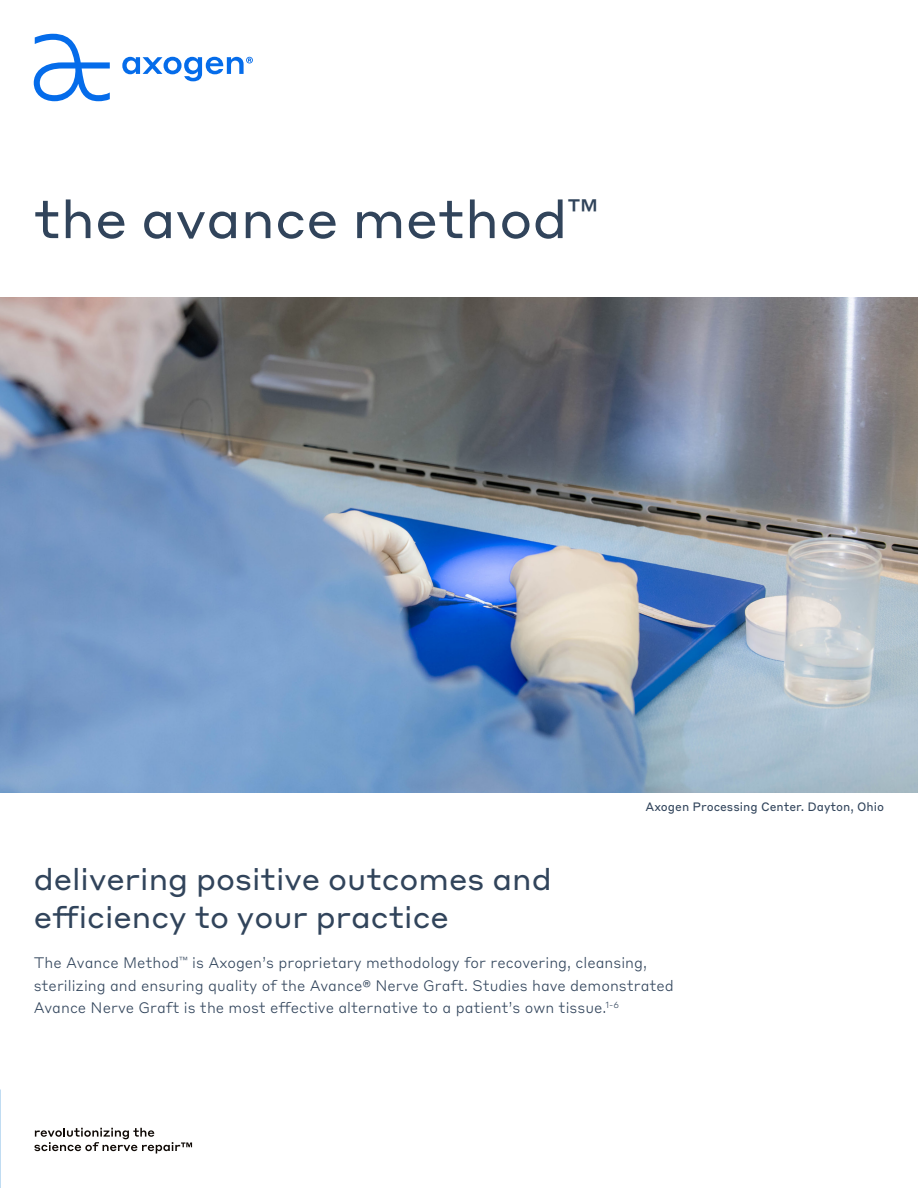
<style>
.page{position:relative;width:918px;height:1188px;background:#fff}
.page>*{position:absolute;margin:0;border:0;box-sizing:border-box;transform-origin:0 0}
.Headline{font:52.5px "Styrene A";color:#31445b}
.Medium_Headline{font:30px/37.5px "Styrene A";color:#31445b}
.Bullets{font:300 15px/22.5px "Styrene B";color:#31445b}
.Bullets-2{font:12px "Styrene B";color:#31445b}
</style>
<div class="page">
<svg style="left:34px;top:1128px;width:158px;height:26px"></svg>
<svg style="left:34px;top:34px;width:76px;height:67px"></svg>
<svg style="left:122px;top:57px;width:131px;height:24px"></svg>
<img style="left:0;top:297px;width:918px;height:495px">
<p class="Headline" style="left:34px;top:175px;width:566px">the avance method<sup>™</sup></p>
<p class="Medium_Headline" style="left:34px;top:859px;width:519px">delivering positive outcomes and efficiency to your practice</p>
<p class="Bullets-2" style="left:645px;top:796px;width:240px">Axogen Processing Center. Dayton, Ohio</p>
<p class="Bullets" style="left:34px;top:951px;width:642px">The Avance Method<sup>™</sup> is Axogen’s proprietary methodology for recovering, cleansing, sterilizing and ensuring quality of the Avance® Nerve Graft. Studies have demonstrated<br>Avance Nerve Graft is the most effective alternative to a patient’s own tissue.<sup>1-6</sup></p>
</div>
